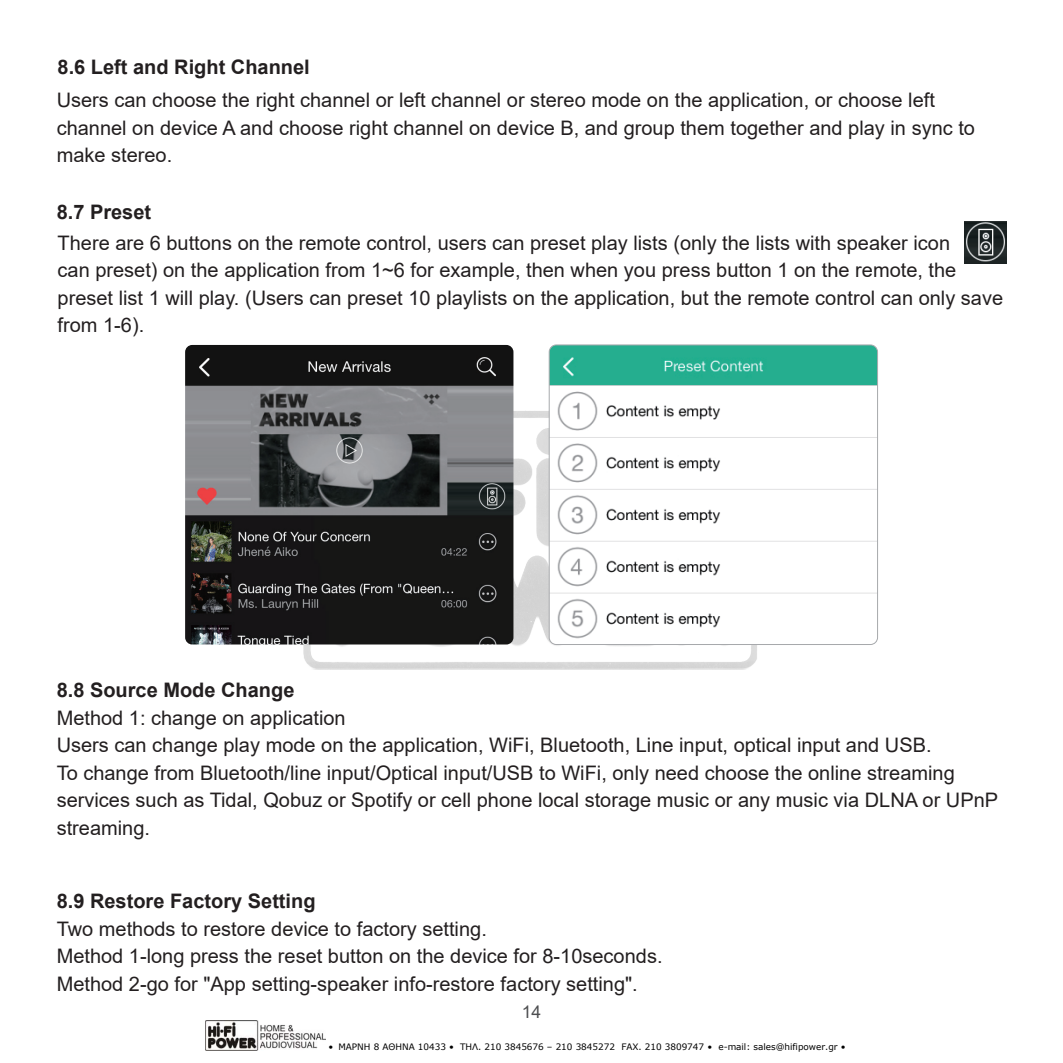
<style>
.page{position:relative;width:1063px;height:1063px;background:#fff}
.page>*{position:absolute;margin:0;border:0;box-sizing:border-box;transform-origin:0 0}
.t1{font:20px/27.5px "Arial";color:#231f20}
.t2{font:700 20px "Arial";color:#231f20}
.t3{font:17.5px "Arial";color:#4d4e50}
.t4{font:8.75px "Verdana";color:#000}
</style>
<div class="page">
<img style="left:303px;top:410px;width:454px;height:260px">
<img style="left:205px;top:1020px;width:120px;height:30px">
<img style="left:965px;top:222px;width:41px;height:41px">
<img style="left:185px;top:345px;width:328px;height:300px">
<img style="left:549px;top:345px;width:329px;height:300px">
<div style="left:549px;top:345px;width:329px;height:300px;border:1px solid #a7a9ac;border-radius:7px"></div>
<p class="t2" style="left:58px;top:53px;width:254px">8.6 Left and Right Channel</p>
<p class="t1" style="left:57px;top:86px;width:920px">Users can choose the right channel or left channel or stereo mode on the application, or choose left channel on device A and choose right channel on device B, and group them together and play in sync to make stereo.</p>
<p class="t2" style="left:57px;top:198px;width:96px">8.7 Preset</p>
<p class="t1" style="left:58px;top:229px;width:947px">There are 6 buttons on the remote control, users can preset play lists (only the lists with speaker icon<br>can preset) on the application from 1~6 for example, then when you press button 1 on the remote, the preset list 1 will play. (Users can preset 10 playlists on the application, but the remote control can only save from 1-6).</p>
<p class="t2" style="left:57px;top:676px;width:239px">8.8 Source Mode Change</p>
<p class="t1" style="left:57px;top:704px;width:943px">Method 1: change on application<br>Users can change play mode on the application, WiFi, Bluetooth, Line input, optical input and USB.<br>To change from Bluetooth/line input/Optical input/USB to WiFi, only need choose the online streaming services such as Tidal, Qobuz or Spotify or cell phone local storage music or any music via DLNA or UPnP streaming.</p>
<p class="t2" style="left:57px;top:887px;width:260px">8.9 Restore Factory Setting</p>
<p class="t1" style="left:57px;top:915px;width:607px">Two methods to restore device to factory setting.<br>Method 1-long press the reset button on the device for 8-10seconds.<br>Method 2-go for "App setting-speaker info-restore factory setting".</p>
<p class="t3" style="left:522px;top:1000px;width:21px">14</p>
<p class="t4" style="left:329px;top:1041px;width:518px">• ΜΑΡΝΗ 8 ΑΘΗΝΑ 10433 • ΤΗΛ. 210 3845676 – 210 3845272 FAX. 210 3809747 • e-mail: sales@hifipower.gr •</p>
</div>
